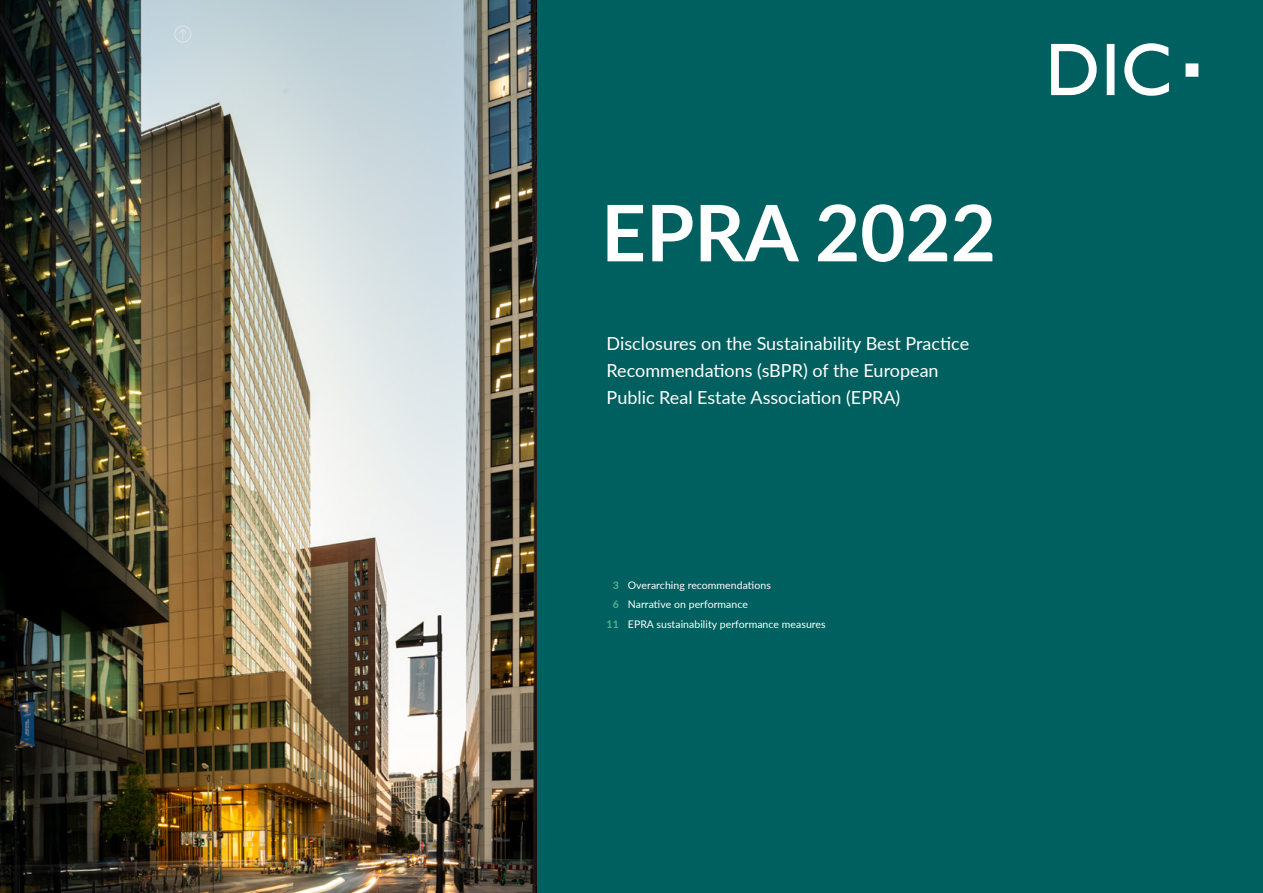
<style>
.page{position:relative;width:1263px;height:893px;background:#fff}
.page>*{position:absolute;margin:0;border:0;box-sizing:border-box;transform-origin:0 0}
.t1{font:700 78px "Lato";color:#fff}
.t2{font:18px/27px "Lato";color:#fff}
.t3{font:10.5px/19.5px "Lato";letter-spacing:.005em;color:#fff}
.s1{font-weight:700;color:#005f5f}
.s2{font-weight:700;color:#4cb58f}
</style>
<div class="page">
<img style="left:0;top:0;width:538px;height:893px">
<div style="left:538px;top:0;width:725px;height:893px;background:#005f5f"></div>
<svg style="left:1051px;top:43px;width:147px;height:53px"></svg>
<svg style="left:174px;top:26px;width:17px;height:17px"></svg>
<h1 class="t1" style="left:601px;top:176px;width:396px">EPRA 2022</h1>
<p class="t2" style="left:607px;top:329px;width:364px">Disclosures on the Sustainability Best Practice<br>Recommendations (sBPR) of the European<br>Public Real Estate Association (EPRA)</p>
<p class="t3" style="left:607px;top:575px;width:221px"><span class="s1">0</span><span class="s2">3</span> Overarching recommendations<br><span class="s1">0</span><span class="s2">6</span> Narrative on performance<br><span class="s2">11</span> EPRA sustainability performance measures</p>
</div>
